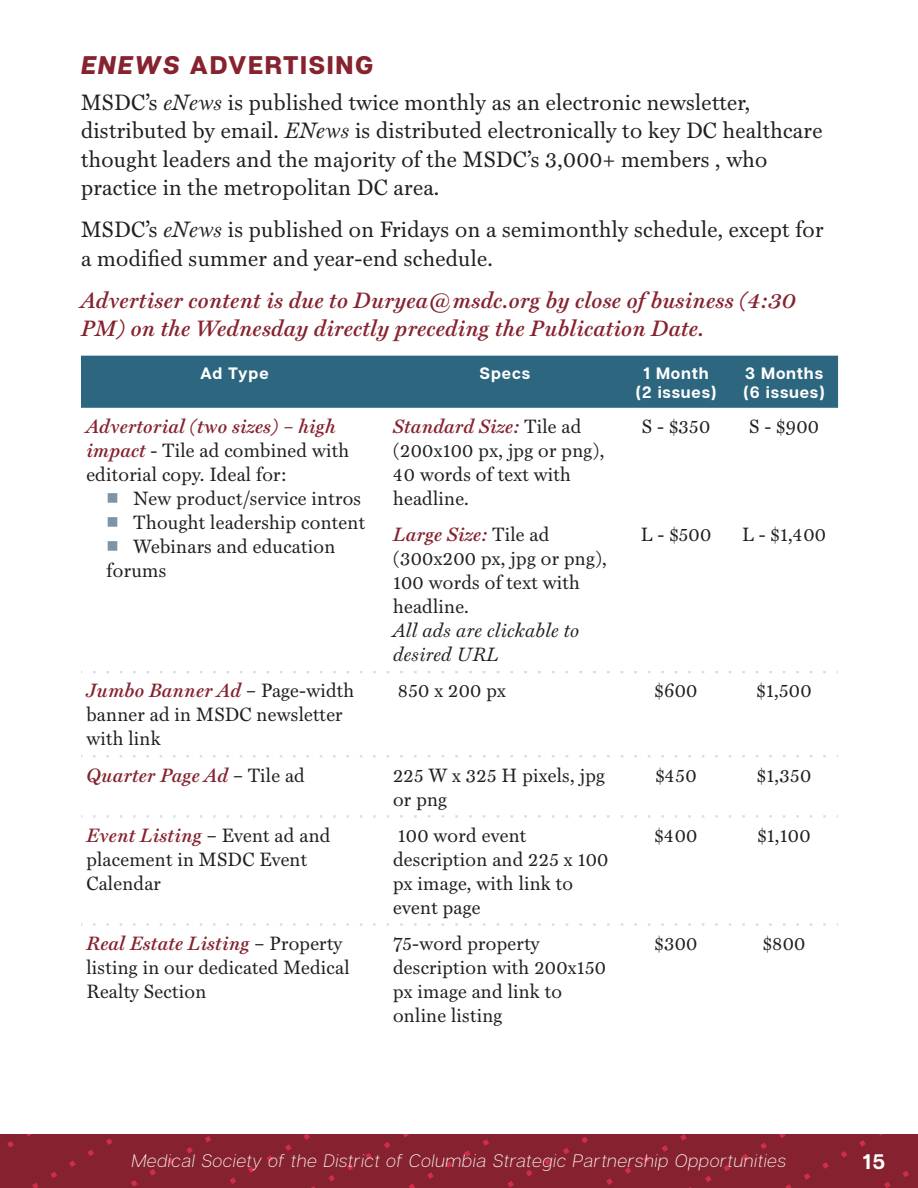
<style>
.page{position:relative;width:918px;height:1188px;background:#fff}
.page>*{position:absolute;margin:0;border:0;box-sizing:border-box;transform-origin:0 0}
.t1{font:800 25.5px "Articulat C Fv 2";letter-spacing:.06em;color:#86232f}
.t2{font:22.5px/28.5px "HK Serif";letter-spacing:.015em;color:#231f20}
.t3{font:italic 600 22.5px/28.5px "HK Serif";letter-spacing:.015em;color:#86232f}
.t4{font:700 21px "Articulat C Fv 2";color:#fff}
.t5{font:19.5px/24px "HK Serif";letter-spacing:.015em;color:#231f20}
.t6{font:italic 19.5px/24px "HK Serif";letter-spacing:.015em;color:#231f20}
.t7{font:italic 600 19.5px "HK Serif";letter-spacing:.015em;color:#86232f}
.t8{font:italic 200 18px "Articulat C Fv 2";letter-spacing:.05em;color:#fff}
.t9{font:700 16.5px/19.5px "Articulat C Fv 2";letter-spacing:.05em;color:#fff;text-align:center}
.s1{font-style:italic}
.s2{font-weight:600;font-style:italic;color:#86232f}
.s3{font-weight:400;font-style:normal;color:#231f20}
</style>
<div class="page">
<div style="left:81px;top:356px;width:757px;height:52px;background:#2c677f"></div>
<svg style="left:400px;top:755px;width:210px;height:2px"></svg>
<svg style="left:93px;top:755px;width:296px;height:2px"></svg>
<svg style="left:634px;top:755px;width:84px;height:2px"></svg>
<svg style="left:742px;top:755px;width:84px;height:2px"></svg>
<svg style="left:400px;top:815px;width:210px;height:3px"></svg>
<svg style="left:93px;top:815px;width:296px;height:3px"></svg>
<svg style="left:634px;top:815px;width:84px;height:3px"></svg>
<svg style="left:742px;top:815px;width:84px;height:3px"></svg>
<svg style="left:400px;top:923px;width:210px;height:3px"></svg>
<svg style="left:93px;top:923px;width:296px;height:3px"></svg>
<svg style="left:634px;top:923px;width:84px;height:3px"></svg>
<svg style="left:742px;top:923px;width:84px;height:3px"></svg>
<svg style="left:400px;top:671px;width:210px;height:2px"></svg>
<svg style="left:93px;top:671px;width:296px;height:2px"></svg>
<svg style="left:634px;top:671px;width:84px;height:2px"></svg>
<svg style="left:742px;top:671px;width:84px;height:2px"></svg>
<div style="left:0;top:1134px;width:918px;height:54px;background:#86222f"></div>
<svg style="left:7px;top:1141px;width:7px;height:7px"></svg>
<svg style="left:32px;top:1183px;width:7px;height:5px"></svg>
<svg style="left:51px;top:1172px;width:6px;height:6px"></svg>
<svg style="left:69px;top:1161px;width:7px;height:6px"></svg>
<svg style="left:88px;top:1149px;width:6px;height:7px"></svg>
<svg style="left:106px;top:1138px;width:7px;height:7px"></svg>
<svg style="left:131px;top:1180px;width:6px;height:7px"></svg>
<svg style="left:149px;top:1169px;width:7px;height:7px"></svg>
<svg style="left:168px;top:1158px;width:6px;height:7px"></svg>
<svg style="left:186px;top:1147px;width:7px;height:7px"></svg>
<svg style="left:205px;top:1136px;width:6px;height:6px"></svg>
<svg style="left:230px;top:1177px;width:6px;height:7px"></svg>
<svg style="left:248px;top:1166px;width:7px;height:7px"></svg>
<svg style="left:267px;top:1155px;width:6px;height:7px"></svg>
<svg style="left:285px;top:1144px;width:7px;height:7px"></svg>
<svg style="left:304px;top:1134px;width:6px;height:6px"></svg>
<svg style="left:328px;top:1175px;width:7px;height:7px"></svg>
<svg style="left:347px;top:1164px;width:6px;height:6px"></svg>
<svg style="left:365px;top:1153px;width:7px;height:6px"></svg>
<svg style="left:384px;top:1142px;width:6px;height:6px"></svg>
<svg style="left:403px;top:1134px;width:6px;height:3px"></svg>
<svg style="left:409px;top:1183px;width:6px;height:5px"></svg>
<svg style="left:427px;top:1172px;width:7px;height:7px"></svg>
<svg style="left:446px;top:1161px;width:6px;height:7px"></svg>
<svg style="left:464px;top:1150px;width:7px;height:7px"></svg>
<svg style="left:483px;top:1139px;width:6px;height:7px"></svg>
<svg style="left:507px;top:1181px;width:7px;height:6px"></svg>
<svg style="left:526px;top:1170px;width:7px;height:6px"></svg>
<svg style="left:544px;top:1159px;width:7px;height:6px"></svg>
<svg style="left:563px;top:1148px;width:6px;height:6px"></svg>
<svg style="left:581px;top:1137px;width:7px;height:6px"></svg>
<svg style="left:606px;top:1178px;width:7px;height:7px"></svg>
<svg style="left:625px;top:1167px;width:6px;height:7px"></svg>
<svg style="left:643px;top:1156px;width:7px;height:7px"></svg>
<svg style="left:662px;top:1145px;width:6px;height:7px"></svg>
<svg style="left:680px;top:1134px;width:7px;height:7px"></svg>
<svg style="left:705px;top:1176px;width:7px;height:6px"></svg>
<svg style="left:723px;top:1165px;width:7px;height:6px"></svg>
<svg style="left:742px;top:1154px;width:7px;height:6px"></svg>
<svg style="left:760px;top:1143px;width:7px;height:6px"></svg>
<svg style="left:779px;top:1134px;width:6px;height:4px"></svg>
<svg style="left:785px;top:1184px;width:7px;height:4px"></svg>
<svg style="left:804px;top:1173px;width:6px;height:7px"></svg>
<svg style="left:822px;top:1162px;width:7px;height:7px"></svg>
<svg style="left:841px;top:1151px;width:6px;height:7px"></svg>
<svg style="left:859px;top:1140px;width:7px;height:7px"></svg>
<svg style="left:884px;top:1182px;width:7px;height:6px"></svg>
<svg style="left:903px;top:1171px;width:6px;height:6px"></svg>
<h1 class="t1" style="left:81px;top:50px;width:294px"><span class="s1">ENEWS</span> ADVERTISING</h1>
<p class="t2" style="left:81px;top:86px;width:743px">MSDC’s <span class="s1">eNews</span> is published twice monthly as an electronic newsletter, distributed by email. <span class="s1">ENews</span> is distributed electronically to key DC healthcare thought leaders and the majority of the MSDC’s 3,000+ members , who practice in the metropolitan DC area.</p>
<p class="t2" style="left:81px;top:214px;width:744px">MSDC’s <span class="s1">eNews</span> is published on Fridays on a semimonthly schedule, except for a modified summer and year-end schedule.</p>
<p class="t3" style="left:81px;top:285px;width:716px">Advertiser content is due to Duryea@msdc.org by close of business (4:30<br>PM) on the Wednesday directly preceding the Publication Date.</p>
<p class="t9" style="left:200px;top:364px;width:70px">Ad Type</p>
<p class="t9" style="left:480px;top:364px;width:52px">Specs</p>
<p class="t9" style="left:636px;top:364px;width:82px">1 Month (2 issues)</p>
<p class="t9" style="left:743px;top:364px;width:83px;text-align:left">3 Months (6 issues)</p>
<p class="t5" style="left:86px;top:413px;width:264px"><span class="s2">Advertorial (two sizes) – high impact</span> - Tile ad combined with editorial copy. Ideal for:</p>
<p class="t5" style="left:134px;top:485px;width:229px">New product/service intros</p>
<p class="t5" style="left:134px;top:509px;width:233px">Thought leadership content</p>
<p class="t5" style="left:134px;top:533px;width:203px">Webinars and education</p>
<p class="t5" style="left:107px;top:557px;width:61px">forums</p>
<p class="t5" style="left:393px;top:413px;width:213px"><span class="s2">Standard Size:</span> Tile ad (200x100 px, jpg or png),<br>40 words of text with headline.</p>
<p class="t5" style="left:642px;top:413px;width:70px">S - $350</p>
<p class="t5" style="left:749px;top:413px;width:72px">S - $900</p>
<p class="t5" style="left:393px;top:522px;width:215px"><span class="s2">Large Size:</span> Tile ad (300x200 px, jpg or png),<br>100 words of text with headline.</p>
<p class="t6" style="left:393px;top:618px;width:188px">All ads are clickable to desired URL</p>
<p class="t5" style="left:641px;top:522px;width:72px">L - $500</p>
<p class="t5" style="left:742px;top:522px;width:86px">L - $1,400</p>
<p class="t5" style="left:86px;top:678px;width:269px"><span class="s2">Jumbo Banner Ad</span> – Page-width banner ad in MSDC newsletter with link</p>
<p class="t5" style="left:398px;top:678px;width:110px">850 x 200 px</p>
<p class="t5" style="left:655px;top:678px;width:44px">$600</p>
<p class="t5" style="left:757px;top:678px;width:56px">$1,500</p>
<p class="t7" style="left:86px;top:762px;width:220px">Quarter Page Ad <span class="s3">– Tile ad</span></p>
<p class="t5" style="left:393px;top:762px;width:213px">225 W x 325 H pixels, jpg or png</p>
<p class="t5" style="left:655px;top:762px;width:43px">$450</p>
<p class="t5" style="left:757px;top:762px;width:56px">$1,350</p>
<p class="t5" style="left:86px;top:822px;width:246px"><span class="s2">Event Listing</span> – Event ad and placement in MSDC Event<br>Calendar</p>
<p class="t5" style="left:393px;top:822px;width:217px">100 word event description and 225 x 100 px image, with link to event page</p>
<p class="t5" style="left:655px;top:822px;width:44px">$400</p>
<p class="t5" style="left:757px;top:822px;width:55px">$1,100</p>
<p class="t5" style="left:86px;top:930px;width:265px"><span class="s2">Real Estate Listing</span> – Property listing in our dedicated Medical<br>Realty Section</p>
<p class="t5" style="left:393px;top:930px;width:214px">75-word property description with 200x150 px image and link to online listing</p>
<p class="t5" style="left:655px;top:930px;width:44px">$300</p>
<p class="t5" style="left:763px;top:930px;width:44px">$800</p>
<p class="t8" style="left:132px;top:1150px;width:656px">Medical Society of the District of Columbia Strategic Partnership Opportunities</p>
<p class="t4" style="left:863px;top:1149px;width:24px">15</p>
</div>
